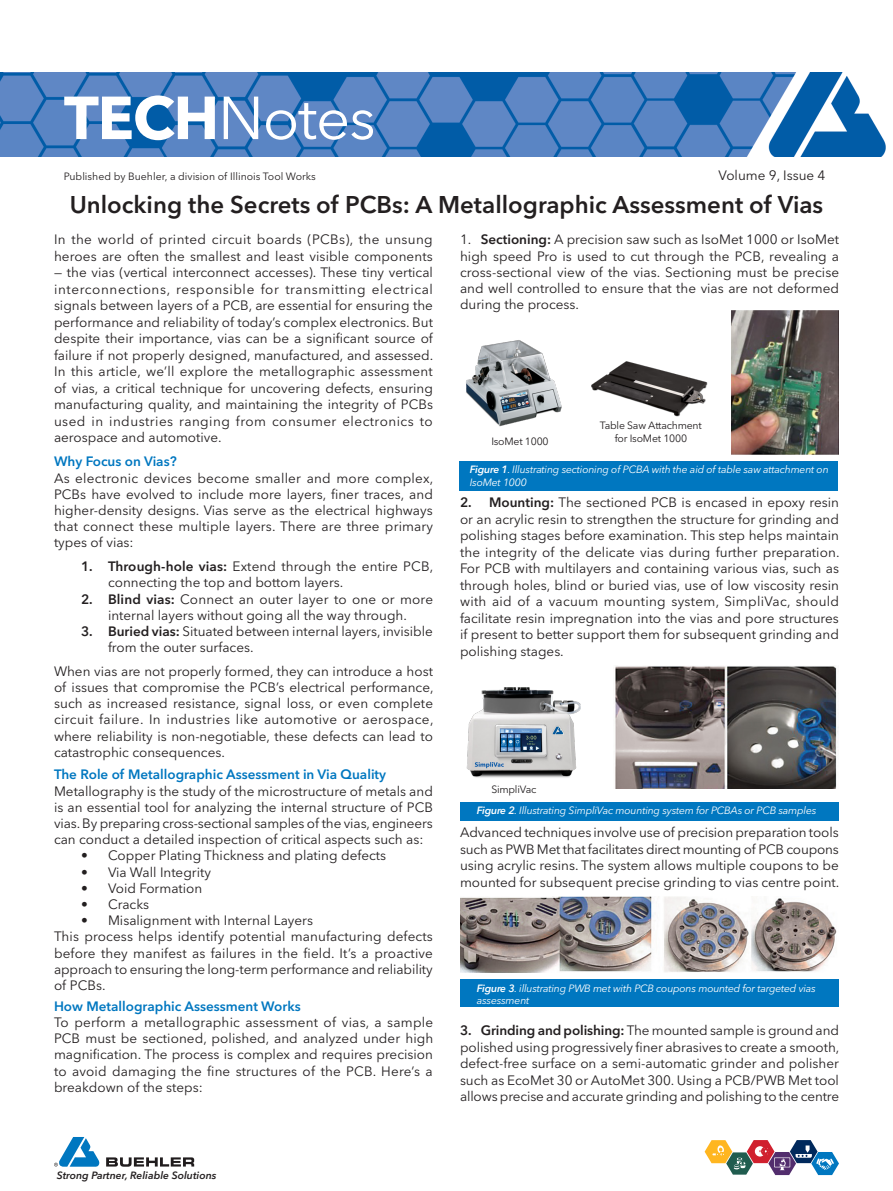
<style>
.page{position:relative;width:893px;height:1191px;background:#fff}
.page>*{position:absolute;margin:0;border:0;box-sizing:border-box;transform-origin:0 0}
.cover_headline{font:60px "Avenir Next LT Pro";letter-spacing:-.02em;color:#fff}
.big_head{font:600 24px "Avenir Next LT Pro";color:#231f20}
.body_copy{font:13.5px/16.5px "Avenir Next LT Pro";color:#231f20;text-align:justify}
.body_copy-2{font:600 13.5px "Avenir Next LT Pro";color:#0077c0}
.cover_headline-2{font:italic 10.5px/12.6px "Avenir Next LT Pro";letter-spacing:-.02em;color:#fff}
.cover_headline-3{font:10.5px/12.6px "Avenir Next LT Pro";letter-spacing:-.02em;color:#231f20;text-align:center}
.cover_headline-4{font:10.5px "Avenir Next LT Pro";color:#231f20}
.t1{font:italic 600 10.5px "Avenir Next LT Pro";color:#231f20}
.s1{font-weight:700}
.s2{font-weight:600}
</style>
<div class="page">
<svg style="left:106px;top:1157px;width:88px;height:9px"></svg>
<svg style="left:54px;top:1137px;width:46px;height:29px"></svg>
<svg style="left:705px;top:1140px;width:134px;height:35px"></svg>
<img style="left:0;top:73px;width:886px;height:84px">
<div style="left:459px;top:461px;width:379px;height:29px;background:#0077c0"></div>
<img style="left:591px;top:361px;width:117px;height:56px">
<img style="left:466px;top:340px;width:96px;height:87px">
<img style="left:731px;top:311px;width:108px;height:143px">
<img style="left:466px;top:688px;width:115px;height:90px">
<img style="left:615px;top:666px;width:223px;height:122px">
<div style="left:460px;top:802px;width:379px;height:18px;background:#0077c0"></div>
<div style="left:460px;top:979px;width:379px;height:28px;background:#0077c0"></div>
<img style="left:460px;top:896px;width:377px;height:76px">
<p class="cover_headline" style="left:64px;top:82px;width:313px"><span class="s1">TECH</span>Notes</p>
<p class="cover_headline-4" style="left:64px;top:170px;width:253px">Published by Buehler, a division of Illinois Tool Works</p>
<p class="body_copy" style="left:718px;top:167px;width:108px">Volume 9, Issue 4</p>
<p class="big_head" style="left:70px;top:190px;width:755px">Unlocking the Secrets of PCBs: A Metallographic Assessment of Vias</p>
<p class="body_copy" style="left:54px;top:231px;width:380px">In the world of printed circuit boards (PCBs), the unsung heroes are often the smallest and least visible components</p>
<p class="body_copy" style="left:54px;top:264px;width:381px">— the vias (vertical interconnect accesses). These tiny vertical interconnections, responsible for transmitting electrical signals between layers of a PCB, are essential for ensuring the performance and reliability of today’s complex electronics. But despite their importance, vias can be a significant source of failure if not properly designed, manufactured, and assessed.<br>In this article, we’ll explore the metallographic assessment of vias, a critical technique for uncovering defects, ensuring manufacturing quality, and maintaining the integrity of PCBs used in industries ranging from consumer electronics to aerospace and automotive.</p>
<p class="body_copy-2" style="left:54px;top:453px;width:124px">Why Focus on Vias?</p>
<p class="body_copy" style="left:54px;top:470px;width:381px">As electronic devices become smaller and more complex, PCBs have evolved to include more layers, finer traces, and higher-density designs. Vias serve as the electrical highways that connect these multiple layers. There are three primary types of vias:</p>
<p class="body_copy" style="left:108px;top:558px;width:327px;text-indent:-27px"><span class="s2">1. Through-hole vias:</span> Extend through the entire PCB, connecting the top and bottom layers.</p>
<p class="body_copy" style="left:81px;top:590px;width:354px;text-align:center"><span class="s2">2. Blind vias:</span> Connect an outer layer to one or more internal layers without going all the way through.</p>
<p class="body_copy" style="left:108px;top:623px;width:327px;text-indent:-27px"><span class="s2">3. Buried vias:</span> Situated between internal layers, invisible from the outer surfaces.</p>
<p class="body_copy" style="left:54px;top:663px;width:381px">When vias are not properly formed, they can introduce a host of issues that compromise the PCB’s electrical performance, such as increased resistance, signal loss, or even complete circuit failure. In industries like automotive or aerospace, where reliability is non-negotiable, these defects can lead to catastrophic consequences.</p>
<p class="body_copy-2" style="left:54px;top:766px;width:334px">The Role of Metallographic Assessment in Via Quality</p>
<p class="body_copy" style="left:54px;top:782px;width:381px">Metallography is the study of the microstructure of metals and is an essential tool for analyzing the internal structure of PCB vias. By preparing cross-sectional samples of the vias, engineers can conduct a detailed inspection of critical aspects such as:</p>
<p class="body_copy" style="left:81px;top:847px;width:307px">• Copper Plating Thickness and plating defects</p>
<p class="body_copy" style="left:81px;top:863px;width:131px">• Via Wall Integrity</p>
<p class="body_copy" style="left:81px;top:879px;width:123px">• Void Formation</p>
<p class="body_copy" style="left:81px;top:896px;width:70px">• Cracks</p>
<p class="body_copy" style="left:81px;top:912px;width:234px">• Misalignment with Internal Layers</p>
<p class="body_copy" style="left:54px;top:928px;width:380px">This process helps identify potential manufacturing defects before they manifest as failures in the field. It’s a proactive approach to ensuring the long-term performance and reliability of PCBs.</p>
<p class="body_copy-2" style="left:54px;top:997px;width:248px">How Metallographic Assessment Works</p>
<p class="body_copy" style="left:54px;top:1014px;width:381px">To perform a metallographic assessment of vias, a sample PCB must be sectioned, polished, and analyzed under high magnification. The process is complex and requires precision to avoid damaging the fine structures of the PCB. Here’s a breakdown of the steps:</p>
<p class="body_copy" style="left:460px;top:231px;width:381px">1. <span class="s2">Sectioning:</span> A precision saw such as IsoMet 1000 or IsoMet high speed Pro is used to cut through the PCB, revealing a cross-sectional view of the vias. Sectioning must be precise and well controlled to ensure that the vias are not deformed during the process.</p>
<p class="cover_headline-3" style="left:491px;top:434px;width:59px">IsoMet 1000</p>
<p class="cover_headline-3" style="left:600px;top:419px;width:103px">Table Saw Attachment for IsoMet 1000</p>
<p class="cover_headline-2" style="left:470px;top:463px;width:360px"><span class="s2">Figure 1</span>. Illustrating sectioning of PCBA with the aid of table saw attachment on<br>IsoMet 1000</p>
<p class="body_copy" style="left:460px;top:494px;width:381px"><span class="s2">2. Mounting:</span> The sectioned PCB is encased in epoxy resin or an acrylic resin to strengthen the structure for grinding and polishing stages before examination. This step helps maintain the integrity of the delicate vias during further preparation.<br>For PCB with multilayers and containing various vias, such as through holes, blind or buried vias, use of low viscosity resin with aid of a vacuum mounting system, SimpliVac, should facilitate resin impregnation into the vias and pore structures if present to better support them for subsequent grinding and polishing stages.</p>
<p class="cover_headline-3" style="left:491px;top:783px;width:47px">SimpliVac</p>
<p class="cover_headline-2" style="left:477px;top:804px;width:341px"><span class="s2">Figure 2</span>. Illustrating SimpliVac mounting system for PCBAs or PCB samples</p>
<p class="body_copy" style="left:460px;top:824px;width:381px">Advanced techniques involve use of precision preparation tools such as PWB Met that facilitates direct mounting of PCB coupons using acrylic resins. The system allows multiple coupons to be mounted for subsequent precise grinding to vias centre point.</p>
<p class="cover_headline-2" style="left:477px;top:981px;width:341px"><span class="s2">Figure 3</span>. illustrating PWB met with PCB coupons mounted for targeted vias assessment</p>
<p class="body_copy" style="left:460px;top:1022px;width:381px"><span class="s2">3. Grinding and polishing:</span> The mounted sample is ground and polished using progressively finer abrasives to create a smooth, defect-free surface on a semi-automatic grinder and polisher such as EcoMet 30 or AutoMet 300. Using a PCB/PWB Met tool allows precise and accurate grinding and polishing to the centre</p>
<p class="t1" style="left:57px;top:1169px;width:161px">Strong Partner, Reliable Solutions</p>
</div>
